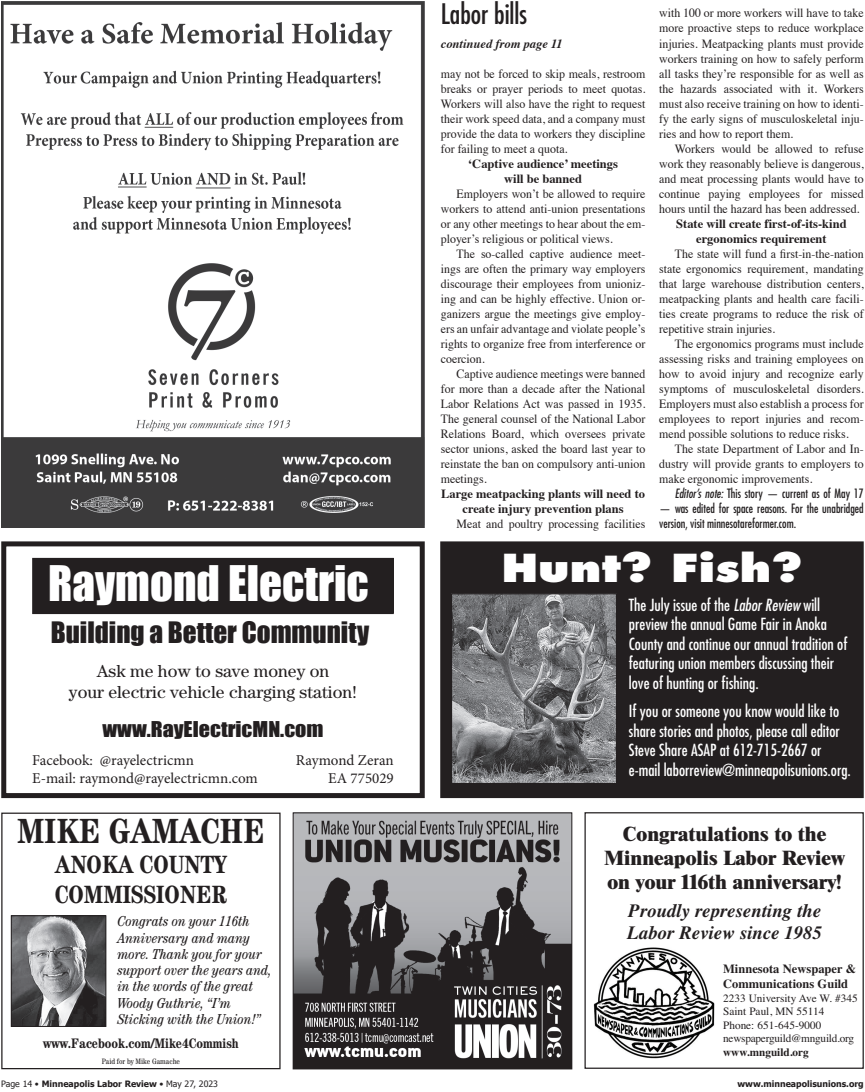
<style>
.page{position:relative;width:865px;height:1092px;background:#fff}
.page>*{position:absolute;margin:0;border:0;box-sizing:border-box;transform-origin:0 0}
.t1{font:45px "Impact";color:#fff}
.t2{font:800 37.5px "Futura";color:#fff;scale:1.2 1}
.t3{font:700 condensed 35px "Century Std";color:#231f20}
.t4{font:condensed 27.5px "Futura";color:#231f20}
.t5{font:27.12px "Impact";color:#231f20}
.t6{font:700 condensed 25px/30px "Century Std";color:#231f20}
.t7{font:800 20px/24px "Times";color:#231f20;text-align:center}
.t8{font:20px "Impact";color:#231f20;scale:1.1 1}
.t9{font:italic 700 18.75px/22.5px "Times";color:#231f20}
.t10{font:17.5px/21px "Century Std";color:#231f20;text-align:center}
.t11{font:condensed 16.25px/19.5px "Futura";color:#fff}
.t12{font:15px/18px "Minion Pro";color:#231f20;text-align:right}
.t13{font:italic condensed 14.38px/16.2px "Century Std";color:#231f20}
.t14{font:700 condensed 13.75px "Century Std";color:#231f20}
.t15{font:12.5px "Times";color:#231f20;scale:.95 1}
.t16{font:700 12.5px/15px "Times";color:#231f20}
.t17{font:condensed 12.5px/15px "Futura";color:#231f20;scale:.95 1}
.t18{font:italic 700 12.5px "Times";color:#231f20}
.t19{font:11.25px/13.5px "Times";color:#231f20}
.t20{font:700 8.75px "Tahoma";color:#231f20}
.t21{font:condensed 7.75px "Century Std";color:#231f20}
.s1{font-style:italic}
.s2{font-weight:700}
.s3{font-weight:400}
</style>
<div class="page">
<div style="left:1px;top:541px;width:423px;height:257px;border:5px solid #231f20"></div>
<div style="left:33px;top:558px;width:360px;height:55px;background:#231f20"></div>
<div style="left:32px;top:558px;width:361px;height:56px;border:1px solid #231f20"></div>
<div style="left:442px;top:543px;width:419px;height:253px;background:#231f20"></div>
<div style="left:440px;top:541px;width:423px;height:257px;border:4px solid #231f20"></div>
<img style="left:452px;top:595px;width:163px;height:187px">
<div style="left:450px;top:593px;width:167px;height:191px;border:1px solid #231f20"></div>
<div style="left:1px;top:812px;width:279px;height:257px;border:1px solid #231f20"></div>
<img style="left:13px;top:917px;width:91px;height:107px">
<div style="left:11px;top:915px;width:95px;height:111px;border:1px solid #231f20"></div>
<img style="left:294px;top:814px;width:276px;height:253px">
<div style="left:292px;top:812px;width:280px;height:257px;border:1px solid #231f20"></div>
<div style="left:584px;top:812px;width:279px;height:256px;border:1px solid #231f20"></div>
<img style="left:593px;top:947px;width:122px;height:111px">
<img style="left:1px;top:1px;width:423px;height:527px">
<p class="t1" style="left:48px;top:548px;width:322px">Raymond Electric</p>
<p class="t5" style="left:51px;top:611px;width:320px">Building a Better Community</p>
<p class="t10" style="left:69px;top:659px;width:289px">Ask me how to save money on<br>your electric vehicle charging station!</p>
<p class="t8" style="left:102px;top:713px;width:202px">www.RayElectricMN.com</p>
<p class="t12" style="left:32px;top:751px;width:227px;text-align:left">Facebook: @rayelectricmn<br>E-mail: raymond@rayelectricmn.com</p>
<p class="t12" style="left:296px;top:751px;width:99px">Raymond Zeran<br>EA 775029</p>
<p class="t3" style="left:17px;top:809px;width:249px">MIKE GAMACHE</p>
<p class="t6" style="left:55px;top:848px;width:174px">ANOKA COUNTY<br>COMMISSIONER</p>
<p class="t13" style="left:118px;top:913px;width:156px">Congrats on your 116th<br>Anniversary and many more. Thank you for your support over the years and, in the words of the great<br>Woody Guthrie, “I’m<br>Sticking with the Union!”</p>
<p class="t14" style="left:43px;top:1035px;width:197px">www.Facebook.com/Mike4Commish</p>
<p class="t21" style="left:102px;top:1056px;width:80px">Paid for by Mike Gamache</p>
<p class="t4" style="left:440px;top:-3px;width:88px">Labor bills</p>
<p class="t18" style="left:440px;top:32px;width:123px">continued from page 11</p>
<p class="t15" style="left:440px;top:62px;width:217px">may not be forced to skip meals, restroom</p>
<p class="t15" style="left:440px;top:77px;width:217px">breaks or prayer periods to meet quotas.</p>
<p class="t15" style="left:440px;top:92px;width:217px">Workers will also have the right to request</p>
<p class="t15" style="left:440px;top:107px;width:217px">their work speed data, and a company must</p>
<p class="t15" style="left:440px;top:122px;width:217px">provide the data to workers they discipline</p>
<p class="t15" style="left:440px;top:137px;width:135px">for failing to meet a quota.</p>
<p class="t16" style="left:468px;top:155px;width:151px">‘Captive audience’ meetings</p>
<p class="t16" style="left:504px;top:170px;width:79px">will be banned</p>
<p class="t15" style="left:456px;top:182px;width:200px">Employers won’t be allowed to require</p>
<p class="t15" style="left:440px;top:197px;width:217px">workers to attend anti-union presentations</p>
<p class="t15" style="left:440px;top:212px;width:217px">or any other meetings to hear about the em-</p>
<p class="t15" style="left:440px;top:227px;width:182px">ployer’s religious or political views.</p>
<p class="t15" style="left:456px;top:242px;width:200px">The so-called captive audience meet-</p>
<p class="t15" style="left:440px;top:257px;width:217px">ings are often the primary way employers</p>
<p class="t15" style="left:440px;top:272px;width:217px">discourage their employees from unioniz-</p>
<p class="t15" style="left:440px;top:287px;width:217px">ing and can be highly effective. Union or-</p>
<p class="t15" style="left:440px;top:302px;width:217px">ganizers argue the meetings give employ-</p>
<p class="t15" style="left:440px;top:317px;width:217px">ers an unfair advantage and violate people’s</p>
<p class="t15" style="left:440px;top:332px;width:217px">rights to organize free from interference or</p>
<p class="t15" style="left:440px;top:347px;width:48px">coercion.</p>
<p class="t15" style="left:456px;top:362px;width:200px">Captive audience meetings were banned</p>
<p class="t15" style="left:440px;top:377px;width:217px">for more than a decade after the National</p>
<p class="t15" style="left:440px;top:392px;width:217px">Labor Relations Act was passed in 1935.</p>
<p class="t15" style="left:440px;top:407px;width:217px">The general counsel of the National Labor</p>
<p class="t15" style="left:440px;top:422px;width:217px">Relations Board, which oversees private</p>
<p class="t15" style="left:440px;top:437px;width:217px">sector unions, asked the board last year to</p>
<p class="t15" style="left:440px;top:452px;width:217px">reinstate the ban on compulsory anti-union</p>
<p class="t15" style="left:440px;top:467px;width:50px">meetings.</p>
<p class="t16" style="left:441px;top:485px;width:205px">Large meatpacking plants will need to</p>
<p class="t16" style="left:462px;top:500px;width:163px">create injury prevention plans</p>
<p class="t15" style="left:456px;top:512px;width:200px">Meat and poultry processing facilities</p>
<p class="t15" style="left:658px;top:2px;width:217px">with 100 or more workers will have to take</p>
<p class="t15" style="left:658px;top:17px;width:217px">more proactive steps to reduce workplace</p>
<p class="t15" style="left:658px;top:32px;width:217px">injuries. Meatpacking plants must provide</p>
<p class="t15" style="left:658px;top:47px;width:217px">workers training on how to safely perform</p>
<p class="t15" style="left:658px;top:62px;width:217px">all tasks they’re responsible for as well as</p>
<p class="t15" style="left:658px;top:77px;width:217px">the hazards associated with it. Workers</p>
<p class="t15" style="left:658px;top:92px;width:217px">must also receive training on how to identi-</p>
<p class="t15" style="left:658px;top:107px;width:217px">fy the early signs of musculoskeletal inju-</p>
<p class="t15" style="left:658px;top:122px;width:142px">ries and how to report them.</p>
<p class="t15" style="left:674px;top:137px;width:200px">Workers would be allowed to refuse</p>
<p class="t15" style="left:658px;top:152px;width:217px">work they reasonably believe is dangerous,</p>
<p class="t15" style="left:658px;top:167px;width:217px">and meat processing plants would have to</p>
<p class="t15" style="left:658px;top:182px;width:217px">continue paying employees for missed</p>
<p class="t15" style="left:658px;top:197px;width:212px">hours until the hazard has been addressed.</p>
<p class="t16" style="left:675px;top:214px;width:172px">State will create first-of-its-kind</p>
<p class="t16" style="left:695px;top:229px;width:132px">ergonomics requirement</p>
<p class="t15" style="left:674px;top:242px;width:200px">The state will fund a first-in-the-nation</p>
<p class="t15" style="left:658px;top:257px;width:217px">state ergonomics requirement, mandating</p>
<p class="t15" style="left:658px;top:272px;width:217px">that large warehouse distribution centers,</p>
<p class="t15" style="left:658px;top:287px;width:217px">meatpacking plants and health care facili-</p>
<p class="t15" style="left:658px;top:302px;width:217px">ties create programs to reduce the risk of</p>
<p class="t15" style="left:658px;top:317px;width:123px">repetitive strain injuries.</p>
<p class="t15" style="left:674px;top:332px;width:200px">The ergonomics programs must include</p>
<p class="t15" style="left:658px;top:347px;width:217px">assessing risks and training employees on</p>
<p class="t15" style="left:658px;top:362px;width:217px">how to avoid injury and recognize early</p>
<p class="t15" style="left:658px;top:377px;width:217px">symptoms of musculoskeletal disorders.</p>
<p class="t15" style="left:658px;top:392px;width:217px">Employers must also establish a process for</p>
<p class="t15" style="left:658px;top:407px;width:217px">employees to report injuries and recom-</p>
<p class="t15" style="left:658px;top:422px;width:201px">mend possible solutions to reduce risks.</p>
<p class="t15" style="left:674px;top:437px;width:200px">The state Department of Labor and In-</p>
<p class="t15" style="left:658px;top:452px;width:217px">dustry will provide grants to employers to</p>
<p class="t15" style="left:658px;top:467px;width:163px">make ergonomic improvements.</p>
<p class="t17" style="left:674px;top:485px;width:200px"><span class="s1">Editor’s note:</span> This story — current as of May 17</p>
<p class="t17" style="left:658px;top:500px;width:217px">— was edited for space reasons. For the unabridged version, visit minnesotareformer.com.</p>
<p class="t2" style="left:501px;top:544px;width:252px">Hunt? Fish?</p>
<p class="t11" style="left:628px;top:595px;width:220px">The July issue of the <span class="s1">Labor Review</span> will preview the annual Game Fair in Anoka County and continue our annual tradition of featuring union members discussing their love of hunting or fishing.</p>
<p class="t11" style="left:628px;top:701px;width:223px">If you or someone you know would like to share stories and photos, please call editor Steve Share ASAP at 612-715-2667 or e-mail laborreview@minneapolisunions.org.</p>
<p class="t7" style="left:604px;top:821px;width:241px">Congratulations to the<br>Minneapolis Labor Review on your 116th anniversary!</p>
<p class="t9" style="left:627px;top:897px;width:196px">Proudly representing the<br>Labor Review since 1985</p>
<p class="t16" style="left:722px;top:959px;width:135px">Minnesota Newspaper &amp;<br>Communications Guild</p>
<p class="t19" style="left:722px;top:990px;width:136px">2233 University Ave W. #345<br>Saint Paul, MN 55114<br>Phone: 651-645-9000 newspaperguild@mnguild.org <span class="s2">www.mnguild.org</span></p>
<p class="t20" style="left:1px;top:1077px;width:218px"><span class="s3">Page 14 •</span> Minneapolis Labor Review <span class="s3">• May 27, 2023</span></p>
<p class="t20" style="left:737px;top:1077px;width:128px">www.minneapolisunions.org</p>
</div>
